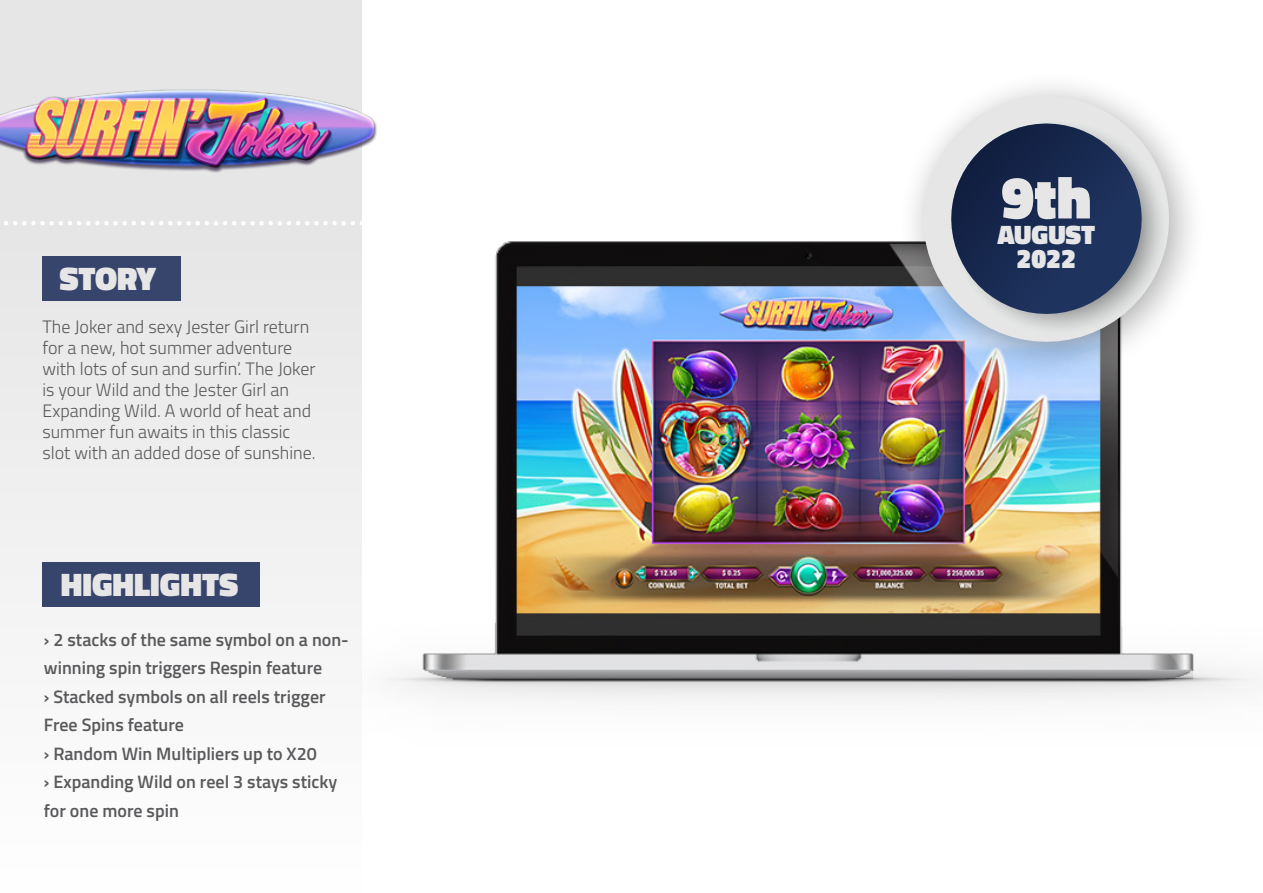
<style>
.page{position:relative;width:1263px;height:893px;background:#fff}
.page>*{position:absolute;margin:0;border:0;box-sizing:border-box;transform-origin:0 0}
.t1{font:900 60px "Titillium Web";color:#e6e6e6}
.t2{font:900 33px "Titillium Web";color:#e6e6e6}
.t3{font:900 27px/24px "Titillium Web";color:#e6e6e6;text-align:center}
.t4{font:300 18px/21px "Titillium Web";color:#59595c}
.t5{font:600 18px/28.5px "Titillium Web";color:#59595c}
</style>
<div class="page">
<svg style="left:0;top:0;width:362px;height:706px;fill:#ececec"></svg>
<svg style="left:0;top:221px;width:362px;height:4px"></svg>
<div style="left:42px;top:563px;width:218px;height:44px;background:#37446b"></div>
<img style="left:385px;top:241px;width:875px;height:460px">
<div style="left:896px;top:69px;width:312px;height:312px;background:#000;opacity:.33"></div>
<svg style="left:907px;top:80px;width:278px;height:278px"></svg>
<svg style="left:939px;top:111px;width:215px;height:215px;fill:#e6e6e6"></svg>
<div style="left:42px;top:256px;width:139px;height:45px;background:#37446b"></div>
<svg style="left:950px;top:121px;width:226px;height:214px;background:#67728a"></svg>
<img style="left:0;top:87px;width:377px;height:85px">
<h2 class="t2" style="left:59px;top:255px;width:98px">STORY</h2>
<p class="t4" style="left:42px;top:315px;width:275px">The Joker and sexy Jester Girl return for a new, hot summer adventure with lots of sun and surfin’. The Joker is your Wild and the Jester Girl an Expanding Wild. A world of heat and summer fun awaits in this classic slot with an added dose of sunshine.</p>
<h2 class="t2" style="left:61px;top:560px;width:179px">HIGHLIGHTS</h2>
<p class="t5" style="left:44px;top:624px;width:306px">› 2 stacks of the same symbol on a non&shy;winning spin triggers Respin feature<br>› Stacked symbols on all reels trigger<br>Free Spins feature<br>› Random Win Multipliers up to X20<br>› Expanding Wild on reel 3 stays sticky for one more spin</p>
<h1 class="t1" style="left:1001px;top:154px;width:91px">9th</h1>
<h3 class="t3" style="left:997px;top:222px;width:99px">AUGUST<br>2022</h3>
</div>
